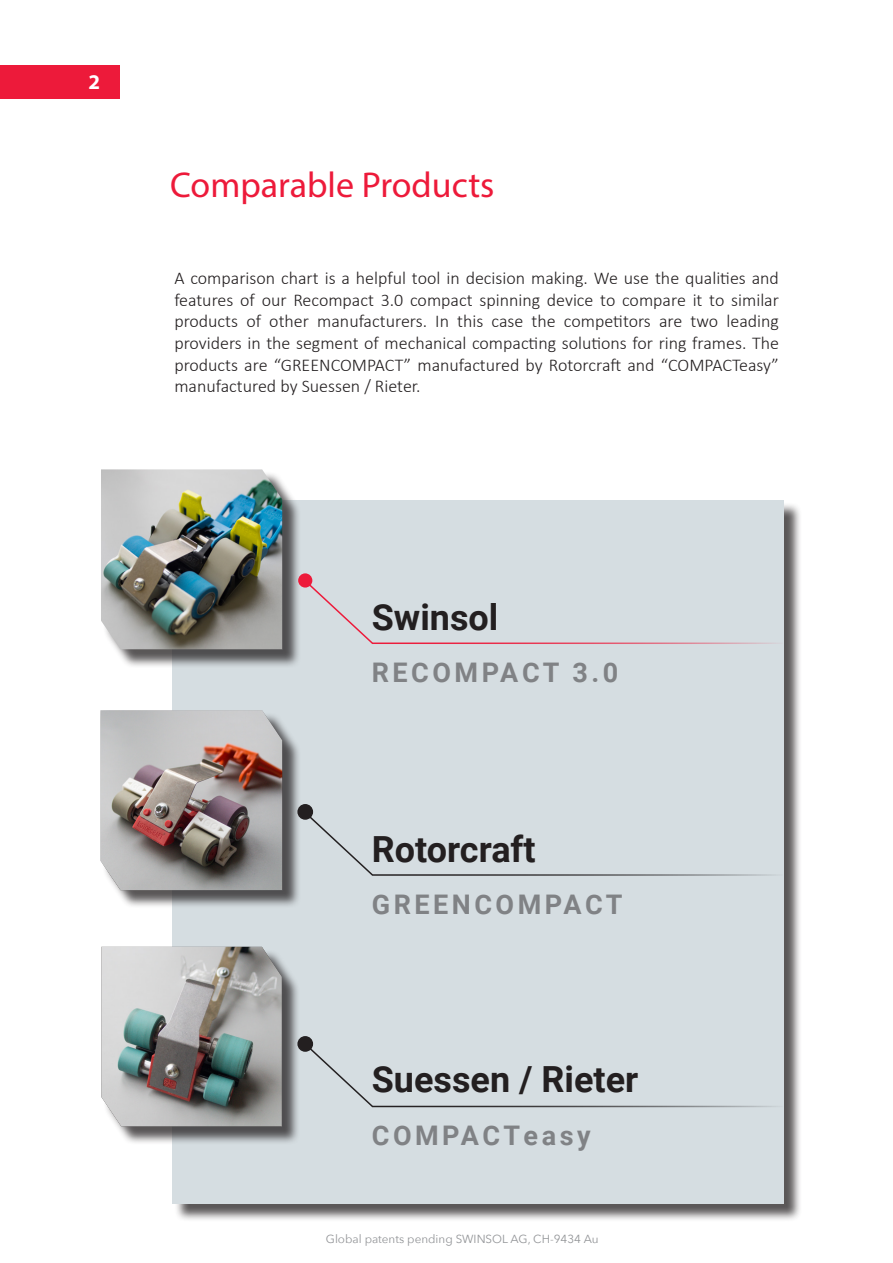
<style>
.page{position:relative;width:893px;height:1263px;background:#fff}
.page>*{position:absolute;margin:0;border:0;box-sizing:border-box;transform-origin:0 0}
.Body{font:700 36px "Roboto";color:#231f20}
.t1{font:36px "Myriad Variable Concept";color:#ed1a3a}
.Body-2{font:700 27px "Roboto";letter-spacing:.13em;color:#808285}
.t2{font:21px "Myriad Variable Concept";color:#fff}
.text{font:300 18px/21.6px "Calibri";color:#231f20;text-align:justify}
.t3{font:11.7px "Avenir Next";color:#939598}
</style>
<div class="page">
<div style="left:0;top:65px;width:119px;height:34px;background:#ed1a3a"></div>
<div style="left:174px;top:503px;width:628px;height:719px;background:#231f20;opacity:.75"></div>
<div style="left:172px;top:500px;width:611px;height:703px;background:#d5dde1"></div>
<svg style="left:303px;top:578px;width:482px;height:67px"></svg>
<svg style="left:310px;top:810px;width:475px;height:66px"></svg>
<svg style="left:310px;top:1041px;width:475px;height:67px"></svg>
<div style="left:103px;top:712px;width:198px;height:197px;background:#231f20;opacity:.75"></div>
<img style="left:100px;top:710px;width:182px;height:181px">
<div style="left:103px;top:472px;width:198px;height:196px;background:#231f20;opacity:.75"></div>
<img style="left:101px;top:469px;width:181px;height:181px">
<div style="left:104px;top:949px;width:197px;height:196px;background:#231f20;opacity:.75"></div>
<svg style="left:101px;top:947px;width:181px;height:180px;background:#9ea1a0"></svg>
<div style="left:298px;top:573px;width:14px;height:14px;background:#ed1a3a;border-radius:50%"></div>
<div style="left:298px;top:805px;width:14px;height:14px;background:#231f20;border-radius:50%"></div>
<div style="left:297px;top:804px;width:16px;height:16px;border:2px solid #231f20;border-radius:50%"></div>
<div style="left:298px;top:1037px;width:14px;height:14px;background:#231f20;border-radius:50%"></div>
<div style="left:297px;top:1036px;width:16px;height:16px;border:2px solid #231f20;border-radius:50%"></div>
<p class="t2" style="left:89px;top:70px;width:13px">2</p>
<p class="t1" style="left:170px;top:164px;width:326px">Comparable Products</p>
<p class="text" style="left:174px;top:267px;width:606px">A comparison chart is a helpful tool in decision making. We use the qualities and features of our Recompact 3.0 compact spinning device to compare it to similar products of other manufacturers. In this case the competitors are two leading providers in the segment of mechanical compacting solutions for ring frames. The products are “GREENCOMPACT” manufactured by Rotorcraft and “COMPACTeasy” manufactured by Suessen / Rieter.</p>
<p class="Body" style="left:372px;top:592px;width:128px">Swinsol</p>
<p class="Body-2" style="left:372px;top:654px;width:248px">RECOMPACT 3.0</p>
<p class="Body" style="left:372px;top:824px;width:165px">Rotorcraft</p>
<p class="Body-2" style="left:372px;top:886px;width:252px">GREENCOMPACT</p>
<p class="Body" style="left:372px;top:1054px;width:268px">Suessen / Rieter</p>
<p class="Body-2" style="left:372px;top:1116px;width:220px">COMPACTeasy</p>
<p class="t3" style="left:326px;top:1229px;width:274px">Global patents pending SWINSOL AG, CH-9434 Au</p>
</div>
